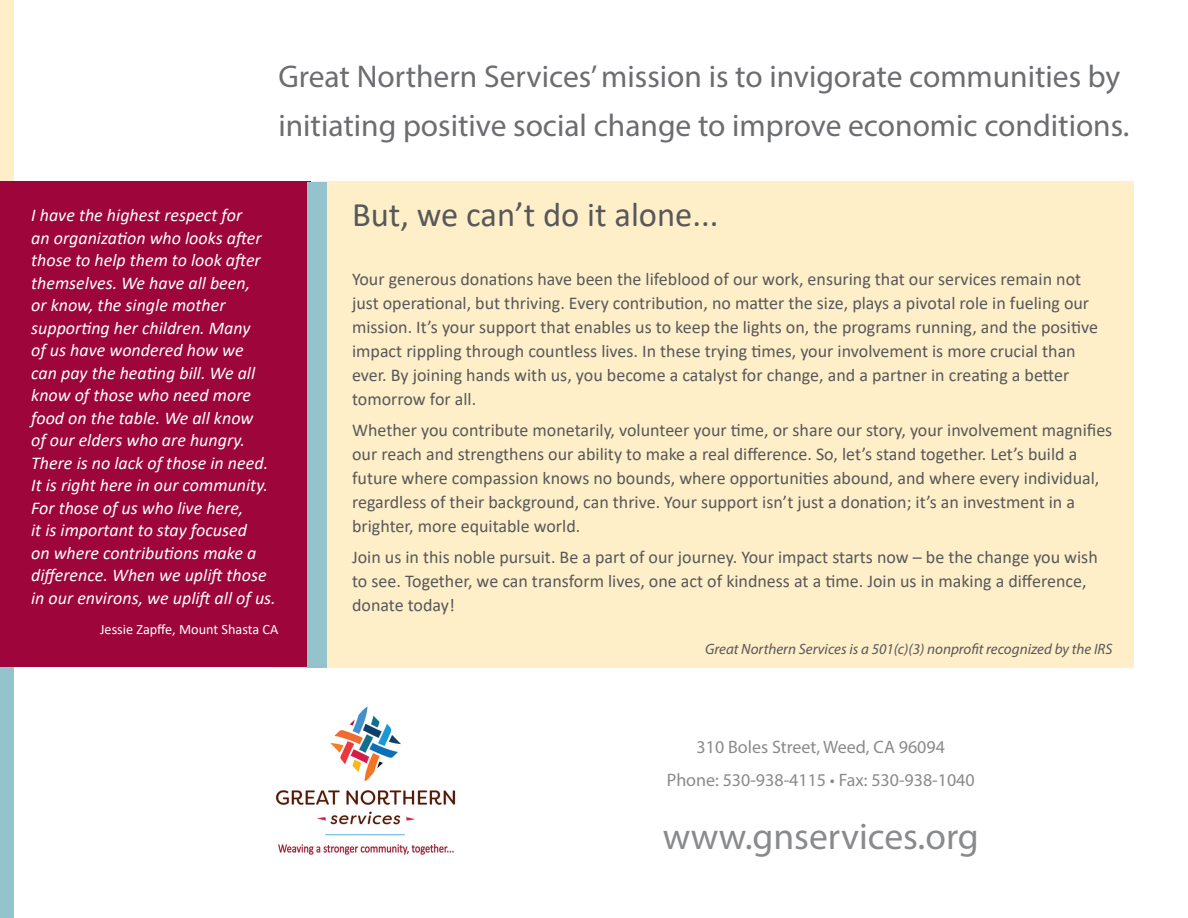
<style>
.page{position:relative;width:1188px;height:918px;background:#fff}
.page>*{position:absolute;margin:0;border:0;box-sizing:border-box;transform-origin:0 0}
.t1{font:37.5px "Myriad Pro";color:#6c6d70}
.t2{font:34.5px "Calibri";color:#57585a}
.t3{font:31.5px/49.5px "Myriad Pro";color:#6c6d70}
.t4{font:18px/24px "Calibri";color:#57585a}
.t5{font:italic 18px/22.5px "Calibri";color:#fff}
.t6{font:18px/33px "Myriad Pro";color:#6c6d70;text-align:center}
.t7{font:italic 15px "Myriad Pro";color:#57585a}
.t8{font:14.25px "Calibri";color:#fff}
</style>
<div class="page">
<div style="left:0;top:0;width:14px;height:459px;background:#feefc9"></div>
<div style="left:0;top:459px;width:14px;height:459px;background:#94c3ce"></div>
<div style="left:272px;top:182px;width:862px;height:486px;background:#feefc9"></div>
<img style="left:276px;top:706px;width:180px;height:149px">
<div style="left:0;top:182px;width:310px;height:486px;background:#9d053b"></div>
<div style="left:308px;top:182px;width:19px;height:486px;background:#94c3ce"></div>
<p class="t3" style="left:278px;top:51px;width:853px">Great Northern Services’ mission is to invigorate communities by initiating positive social change to improve economic conditions.</p>
<p class="t5" style="left:31px;top:203px;width:246px">I have the highest respect for<br>an organization who looks after those to help them to look after themselves. We have all been,<br>or know, the single mother supporting her children. Many<br>of us have wondered how we<br>can pay the heating bill. We all know of those who need more food on the table. We all know<br>of our elders who are hungry.<br>There is no lack of those in need.<br>It is right here in our community.<br>For those of us who live here,<br>it is important to stay focused<br>on where contributions make a difference. When we uplift those in our environs, we uplift all of us.</p>
<p class="t8" style="left:100px;top:619px;width:180px">Jessie Zapffe, Mount Shasta CA</p>
<p class="t2" style="left:352px;top:191px;width:368px">But, we can’t do it alone...</p>
<p class="t4" style="left:352px;top:267px;width:748px">Your generous donations have been the lifeblood of our work, ensuring that our services remain not just operational, but thriving. Every contribution, no matter the size, plays a pivotal role in fueling our mission. It’s your support that enables us to keep the lights on, the programs running, and the positive impact rippling through countless lives. In these trying times, your involvement is more crucial than ever. By joining hands with us, you become a catalyst for change, and a partner in creating a better tomorrow for all.</p>
<p class="t4" style="left:352px;top:418px;width:762px">Whether you contribute monetarily, volunteer your time, or share our story, your involvement magnifies our reach and strengthens our ability to make a real difference. So, let’s stand together. Let’s build a future where compassion knows no bounds, where opportunities abound, and where every individual, regardless of their background, can thrive. Your support isn’t just a donation; it’s an investment in a brighter, more equitable world.</p>
<p class="t4" style="left:352px;top:544px;width:747px">Join us in this noble pursuit. Be a part of our journey. Your impact starts now – be the change you wish to see. Together, we can transform lives, one act of kindness at a time. Join us in making a difference, donate today!</p>
<p class="t7" style="left:705px;top:640px;width:409px">Great Northern Services is a 501(c)(3) nonprofit recognized by the IRS</p>
<p class="t6" style="left:667px;top:730px;width:309px">310 Boles Street, Weed, CA 96094<br>Phone: 530-938-4115 • Fax: 530-938-1040</p>
<h1 class="t1" style="left:663px;top:813px;width:318px">www.gnservices.org</h1>
</div>
